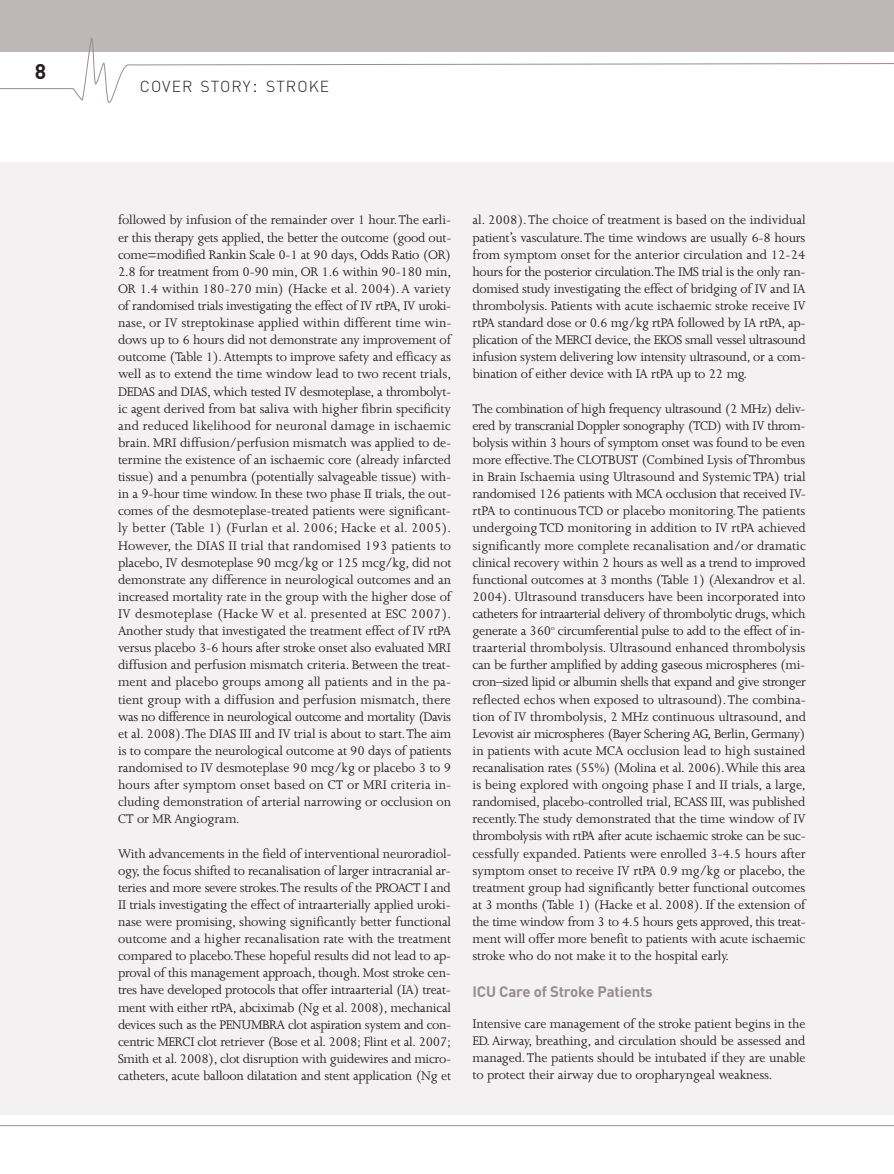
<style>
.page{position:relative;width:894px;height:1174px;background:#fff}
.page>*{position:absolute;margin:0;border:0;box-sizing:border-box;transform-origin:0 0}
.t1{font:700 21px "DIN";color:#231f20}
.t2{font:300 15.75px "DIN";letter-spacing:.07em;color:#231f20}
.t3{font:700 15px "DIN";letter-spacing:-.01em;color:#978e8d}
.t4{font:14.25px/17.1px "Joanna";letter-spacing:-.01em;color:#231f20;text-align:justify}
.s1{font-size:21px}
</style>
<div class="page">
<div style="left:0;top:162px;width:893px;height:952px;background:#f3f1f1"></div>
<div style="left:0;top:0;width:893px;height:52px;background:#bdb7b6"></div>
<svg style="left:0;top:38px;width:893px;height:65px"></svg>
<hr style="left:0;top:1124px;width:893px;height:1px;background:#978e8d">
<h1 class="t1" style="left:35px;top:64px;width:13px">8</h1>
<p class="t2" style="left:140px;top:81px;width:191px">COVER STORY<span class="s1">:</span> STROKE</p>
<p class="t4" style="left:118px;top:213px;width:335px">followed by infusion of the remainder over 1 hour. The earli&shy;er this therapy gets applied, the better the outcome (good out&shy;come=modified Rankin Scale 0-1 at 90 days, Odds Ratio (OR)<br>2.8 for treatment from 0-90 min, OR 1.6 within 90-180 min, OR 1.4 within 180-270 min) (Hacke et al. 2004). A variety of randomised trials investigating the effect of IV rtPA, IV uroki&shy;nase, or IV streptokinase applied within different time win&shy;dows up to 6 hours did not demonstrate any improvement of outcome (Table 1). Attempts to improve safety and efficacy as well as to extend the time window lead to two recent trials, DEDAS and DIAS, which tested IV desmoteplase, a thrombolyt&shy;ic agent derived from bat saliva with higher fibrin specificity and reduced likelihood for neuronal damage in ischaemic brain. MRI diffusion/perfusion mismatch was applied to de&shy;termine the existence of an ischaemic core (already infarcted tissue) and a penumbra (potentially salvageable tissue) with&shy;in a 9-hour time window. In these two phase II trials, the out&shy;comes of the desmoteplase-treated patients were significant&shy;ly better (Table 1) (Furlan et al. 2006; Hacke et al. 2005).<br>However, the DIAS II trial that randomised 193 patients to placebo, IV desmoteplase 90 mcg/kg or 125 mcg/kg, did not demonstrate any difference in neurological outcomes and an increased mortality rate in the group with the higher dose of IV desmoteplase (Hacke W et al. presented at ESC 2007).<br>Another study that investigated the treatment effect of IV rtPA versus placebo 3-6 hours after stroke onset also evaluated MRI diffusion and perfusion mismatch criteria. Between the treat&shy;ment and placebo groups among all patients and in the pa&shy;tient group with a diffusion and perfusion mismatch, there was no difference in neurological outcome and mortality (Davis et al. 2008). The DIAS III and IV trial is about to start. The aim is to compare the neurological outcome at 90 days of patients randomised to IV desmoteplase 90 mcg/kg or placebo 3 to 9 hours after symptom onset based on CT or MRI criteria in&shy;cluding demonstration of arterial narrowing or occlusion on CT or MR Angiogram.</p>
<p class="t4" style="left:118px;top:845px;width:335px">With advancements in the field of interventional neuroradiol&shy;ogy, the focus shifted to recanalisation of larger intracranial ar&shy;teries and more severe strokes. The results of the PROACT I and II trials investigating the effect of intraarterially applied uroki&shy;nase were promising, showing significantly better functional outcome and a higher recanalisation rate with the treatment compared to placebo. These hopeful results did not lead to ap&shy;proval of this management approach, though. Most stroke cen&shy;tres have developed protocols that offer intraarterial (IA) treat&shy;ment with either rtPA, abciximab (Ng et al. 2008), mechanical devices such as the PENUMBRA clot aspiration system and con&shy;centric MERCI clot retriever (Bose et al. 2008; Flint et al. 2007; Smith et al. 2008), clot disruption with guidewires and micro&shy;catheters, acute balloon dilatation and stent application (Ng et</p>
<p class="t4" style="left:472px;top:213px;width:335px">al. 2008). The choice of treatment is based on the individual patient’s vasculature. The time windows are usually 6-8 hours from symptom onset for the anterior circulation and 12-24 hours for the posterior circulation. The IMS trial is the only ran&shy;domised study investigating the effect of bridging of IV and IA thrombolysis. Patients with acute ischaemic stroke receive IV rtPA standard dose or 0.6 mg/kg rtPA followed by IA rtPA, ap&shy;plication of the MERCI device, the EKOS small vessel ultrasound infusion system delivering low intensity ultrasound, or a com&shy;bination of either device with IA rtPA up to 22 mg.</p>
<p class="t4" style="left:472px;top:401px;width:335px">The combination of high frequency ultrasound (2 MHz) deliv - ered by transcranial Doppler sonography (TCD) with IV throm&shy;bolysis within 3 hours of symptom onset was found to be even more effective. The CLOTBUST (Combined Lysis of Thrombus in Brain Ischaemia using Ultrasound and Systemic TPA) trial randomised 126 patients with MCA occlusion that received IV&shy;rtPA to continuous TCD or placebo monitoring. The patients undergoing TCD monitoring in addition to IV rtPA achieved significantly more complete recanalisation and/or dramatic clinical recovery within 2 hours as well as a trend to improved functional outcomes at 3 months (Table 1) (Alex androv et al.<br>2004). Ultrasound transducers have been incorporated into catheters for intraarterial delivery of thrombolytic drugs, which generate a 360<sup>o</sup> circumferential pulse to add to the effect of in&shy;traarterial thrombolysis. Ultrasound enhanced thrombolysis can be further amplified by adding gaseous microspheres (mi&shy;cron–sized lipid or albumin shells that expand and give stronger reflected echos when exposed to ultrasound). The combina&shy;tion of IV thrombolysis, 2 MHz continuous ultrasound, and Levovist air microspheres (Bayer Schering AG, Berlin, Germany) in patients with acute MCA occlusion lead to high sustained recanalisation rates (55%) (Molina et al. 2006). While this area is being explored with ongoing phase I and II trials, a large, randomised, placebo-controlled trial, ECASS III, was published recently. The study demonstrated that the time window of IV thrombolysis with rtPA after acute ischaemic stroke can be suc&shy;cessfully expanded. Patients were enrolled 3-4.5 hours after symptom onset to receive IV rtPA 0.9 mg/kg or placebo, the treatment group had significantly better functional outcomes at 3 months (Table 1) (Hacke et al. 2008). If the extension of the time window from 3 to 4.5 hours gets approved, this treat&shy;ment will offer more benefit to patients with acute ischaemic stroke who do not make it to the hospital early.</p>
<p class="t3" style="left:472px;top:986px;width:182px">ICU Care of Stroke Patients</p>
<p class="t4" style="left:472px;top:1016px;width:334px">Intensive care management of the stroke patient begins in the ED. Airway, breathing, and circulation should be assessed and managed. The patients should be intubated if they are unable to protect their airway due to oropharyngeal weakness.</p>
</div>
